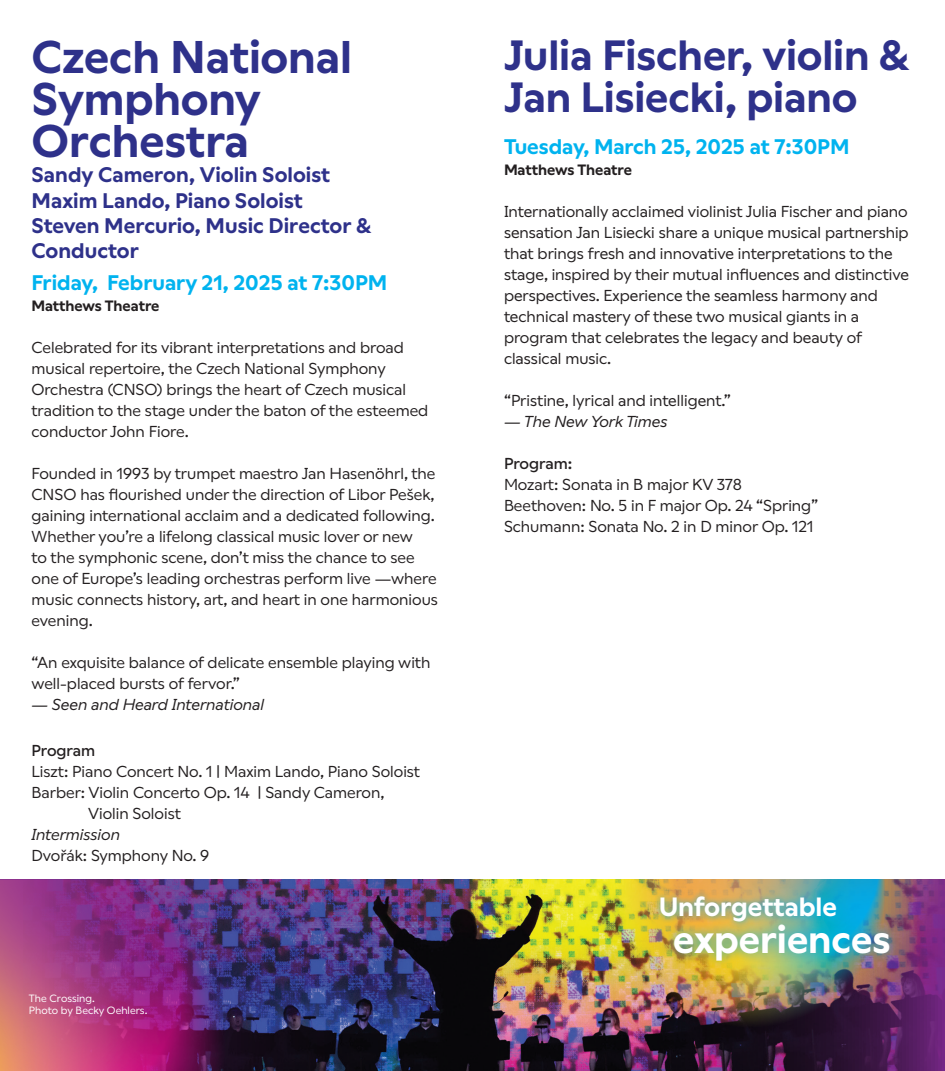
<style>
.page{position:relative;width:945px;height:1071px;background:#fff}
.page>*{position:absolute;margin:0;border:0;box-sizing:border-box;transform-origin:0 0}
.t1{font:600 45.5px/42px "Wallop TRIAL";color:#2e318a}
.t2{font:600 42px/42px "Wallop TRIAL";letter-spacing:-.005em;color:#2e318a}
.t3{font:600 38.5px "Wallop TRIAL";color:#fff}
.t4{font:600 26.25px "Wallop TRIAL";color:#fff}
.t5{font:600 21px/25.2px "Wallop TRIAL";color:#2e318a}
.t6{font:600 21px "Wallop TRIAL";color:#00b3ef}
.t7{font:15.75px/21px "Wallop TRIAL";color:#231f20}
.t8{font:15.75px/21px "Wallop";color:#231f20}
.t9{font:italic 15.75px "Wallop";color:#231f20}
.t10{font:500 15.75px "Wallop";color:#231f20}
.t11{font:italic 15.75px "Wallop TRIAL";color:#231f20}
.t12{font:600 14.88px "Wallop TRIAL";letter-spacing:-.005em;color:#231f20}
.t13{font:10.5px "Wallop TRIAL";color:#fff}
</style>
<div class="page">
<img style="left:299px;top:879px;width:646px;height:192px">
<img style="left:0;top:879px;width:299px;height:192px">
<img style="left:588px;top:879px;width:325px;height:180px">
<div style="left:654px;top:890px;width:190px;height:39px;background:#00aeef;opacity:.75"></div>
<div style="left:664px;top:913px;width:236px;height:58px;background:#00aeef;opacity:.75"></div>
<p class="t1" style="left:32px;top:33px;width:322px">Czech National<br>Symphony<br>Orchestra</p>
<p class="t5" style="left:32px;top:161px;width:300px">Sandy Cameron, Violin Soloist</p>
<p class="t5" style="left:32px;top:186px;width:273px">Maxim Lando, Piano Soloist</p>
<p class="t5" style="left:32px;top:212px;width:342px">Steven Mercurio, Music Director &amp;<br>Conductor</p>
<p class="t6" style="left:32px;top:266px;width:357px">Friday, February 21, 2025 at 7:30PM</p>
<p class="t12" style="left:32px;top:294px;width:129px">Matthews Theatre</p>
<p class="t7" style="left:32px;top:335px;width:398px">Celebrated for its vibrant interpretations and broad musical repertoire, the Czech National Symphony Orchestra (CNSO) brings the heart of Czech musical tradition to the stage under the baton of the esteemed conductor John Fiore.</p>
<p class="t7" style="left:32px;top:461px;width:408px">Founded in 1993 by trumpet maestro Jan Hasenöhrl, the CNSO has flourished under the direction of Libor Pešek, gaining international acclaim and a dedicated following.<br>Whether you’re a lifelong classical music lover or new<br>to the symphonic scene, don’t miss the chance to see one of Europe’s leading orchestras perform live —where music connects history, art, and heart in one harmonious evening.</p>
<p class="t7" style="left:32px;top:650px;width:400px">“An exquisite balance of delicate ensemble playing with well-placed bursts of fervor.”</p>
<p class="t9" style="left:32px;top:693px;width:234px">— Seen and Heard International</p>
<p class="t10" style="left:32px;top:739px;width:65px">Program</p>
<p class="t7" style="left:32px;top:760px;width:390px">Liszt: Piano Concert No. 1 | Maxim Lando, Piano Soloist</p>
<p class="t7" style="left:32px;top:781px;width:355px">Barber: Violin Concerto Op. 14 | Sandy Cameron,</p>
<p class="t7" style="left:88px;top:802px;width:94px">Violin Soloist</p>
<p class="t11" style="left:32px;top:822px;width:90px">Intermission</p>
<p class="t7" style="left:32px;top:844px;width:179px">Dvořák: Symphony No. 9</p>
<p class="t13" style="left:29px;top:990px;width:67px">The Crossing.</p>
<p class="t13" style="left:29px;top:1002px;width:120px">Photo by Becky Oehlers.</p>
<p class="t2" style="left:504px;top:32px;width:407px">Julia Fischer, violin &amp;<br>Jan Lisiecki, piano</p>
<p class="t6" style="left:504px;top:131px;width:347px">Tuesday, March 25, 2025 at 7:30PM</p>
<p class="t12" style="left:504px;top:158px;width:129px">Matthews Theatre</p>
<p class="t8" style="left:504px;top:200px;width:407px">Internationally acclaimed violinist Julia Fischer and piano sensation Jan Lisiecki share a unique musical partnership that brings fresh and innovative interpretations to the stage, inspired by their mutual influences and distinctive perspectives. Experience the seamless harmony and technical mastery of these two musical giants in a program that celebrates the legacy and beauty of classical music.</p>
<p class="t8" style="left:504px;top:389px;width:228px">“Pristine, lyrical and intelligent.”</p>
<p class="t9" style="left:504px;top:410px;width:165px">— The New York Times</p>
<p class="t10" style="left:504px;top:452px;width:70px">Program:</p>
<p class="t7" style="left:504px;top:473px;width:240px">Mozart: Sonata in B major KV 378</p>
<p class="t7" style="left:504px;top:494px;width:316px">Beethoven: No. 5 in F major Op. 24 “Spring”</p>
<p class="t7" style="left:504px;top:515px;width:311px">Schumann: Sonata No. 2 in D minor Op. 121</p>
<p class="t4" style="left:659px;top:887px;width:180px">Unforgettable</p>
<p class="t3" style="left:673px;top:910px;width:219px">experiences</p>
</div>
